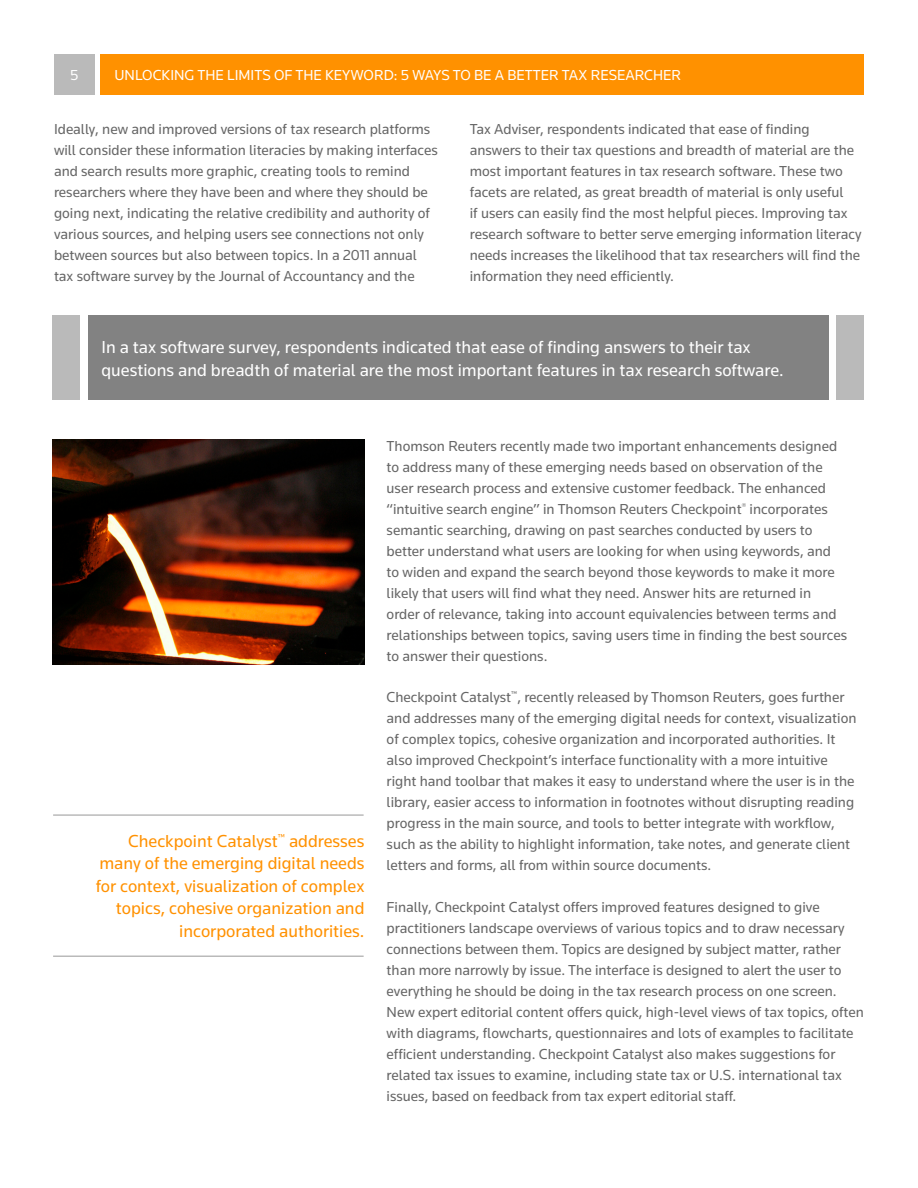
<style>
.page{position:relative;width:918px;height:1188px;background:#fff}
.page>*{position:absolute;margin:0;border:0;box-sizing:border-box;transform-origin:0 0}
.Call_Out_Text{font:18px/22.5px "Knowledge";color:#fff}
.t1{font:18px/22.5px "Knowledge";color:#ff9100;text-align:right}
.Body_Copy{font:15px/21px "Knowledge";color:#666}
.t2{font:15px "Knowledge";color:#fff}
</style>
<div class="page">
<div style="left:101px;top:54px;width:763px;height:40px;background:#ff9100"></div>
<div style="left:54px;top:54px;width:40px;height:40px;background:#bababa"></div>
<img style="left:52px;top:440px;width:312px;height:224px">
<hr style="left:53px;top:814px;width:311px;height:2px;background:#bababa">
<hr style="left:53px;top:956px;width:311px;height:1px;background:#bababa">
<div style="left:88px;top:315px;width:740px;height:84px;background:#828282"></div>
<div style="left:52px;top:315px;width:27px;height:84px;background:#bababa"></div>
<div style="left:837px;top:315px;width:27px;height:84px;background:#bababa"></div>
<p class="t2" style="left:70px;top:66px;width:10px">5</p>
<p class="t2" style="left:114px;top:66px;width:568px">UNLOCKING THE LIMITS OF THE KEYWORD: 5 WAYS TO BE A BETTER TAX RESEARCHER</p>
<p class="Body_Copy" style="left:54px;top:118px;width:385px">Ideally, new and improved versions of tax research platforms will consider these information literacies by making interfaces and search results more graphic, creating tools to remind researchers where they have been and where they should be going next, indicating the relative credibility and authority of various sources, and helping users see connections not only between sources but also between topics. In a 2011 annual tax software survey by the Journal of Accountancy and the</p>
<p class="Body_Copy" style="left:470px;top:118px;width:393px">Tax Adviser, respondents indicated that ease of finding answers to their tax questions and breadth of material are the most important features in tax research software. These two facets are related, as great breadth of material is only useful<br>if users can easily find the most helpful pieces. Improving tax research software to better serve emerging information literacy needs increases the likelihood that tax researchers will find the information they need efficiently.</p>
<p class="Call_Out_Text" style="left:101px;top:336px;width:684px">In a tax software survey, respondents indicated that ease of finding answers to their tax questions and breadth of material are the most important features in tax research software.</p>
<p class="t1" style="left:96px;top:829px;width:270px">Checkpoint Catalyst<sup>™</sup> addresses many of the emerging digital needs for context, visualization of complex topics, cohesive organization and incorporated authorities.</p>
<p class="Body_Copy" style="left:387px;top:435px;width:462px">Thomson Reuters recently made two important enhancements designed to address many of these emerging needs based on observation of the user research process and extensive customer feedback. The enhanced “intuitive search engine” in Thomson Reuters Checkpoint<sup>®</sup> incorporates semantic searching, drawing on past searches conducted by users to better understand what users are looking for when using keywords, and to widen and expand the search beyond those keywords to make it more likely that users will find what they need. Answer hits are returned in order of relevance, taking into account equivalencies between terms and relationships between topics, saving users time in finding the best sources to answer their questions.</p>
<p class="Body_Copy" style="left:387px;top:687px;width:471px">Checkpoint Catalyst<sup>™</sup>, recently released by Thomson Reuters, goes further and addresses many of the emerging digital needs for context, visualization of complex topics, cohesive organization and incorporated authorities. It also improved Checkpoint’s interface functionality with a more intuitive right hand toolbar that makes it easy to understand where the user is in the library, easier access to information in footnotes without disrupting reading progress in the main source, and tools to better integrate with workflow, such as the ability to highlight information, take notes, and generate client letters and forms, all from within source documents.</p>
<p class="Body_Copy" style="left:387px;top:896px;width:479px">Finally, Checkpoint Catalyst offers improved features designed to give practitioners landscape overviews of various topics and to draw necessary connections between them. Topics are designed by subject matter, rather than more narrowly by issue. The interface is designed to alert the user to everything he should be doing in the tax research process on one screen.<br>New expert editorial content offers quick, high-level views of tax topics, often with diagrams, flowcharts, questionnaires and lots of examples to facilitate efficient understanding. Checkpoint Catalyst also makes suggestions for related tax issues to examine, including state tax or U.S. international tax issues, based on feedback from tax expert editorial staff.</p>
</div>
